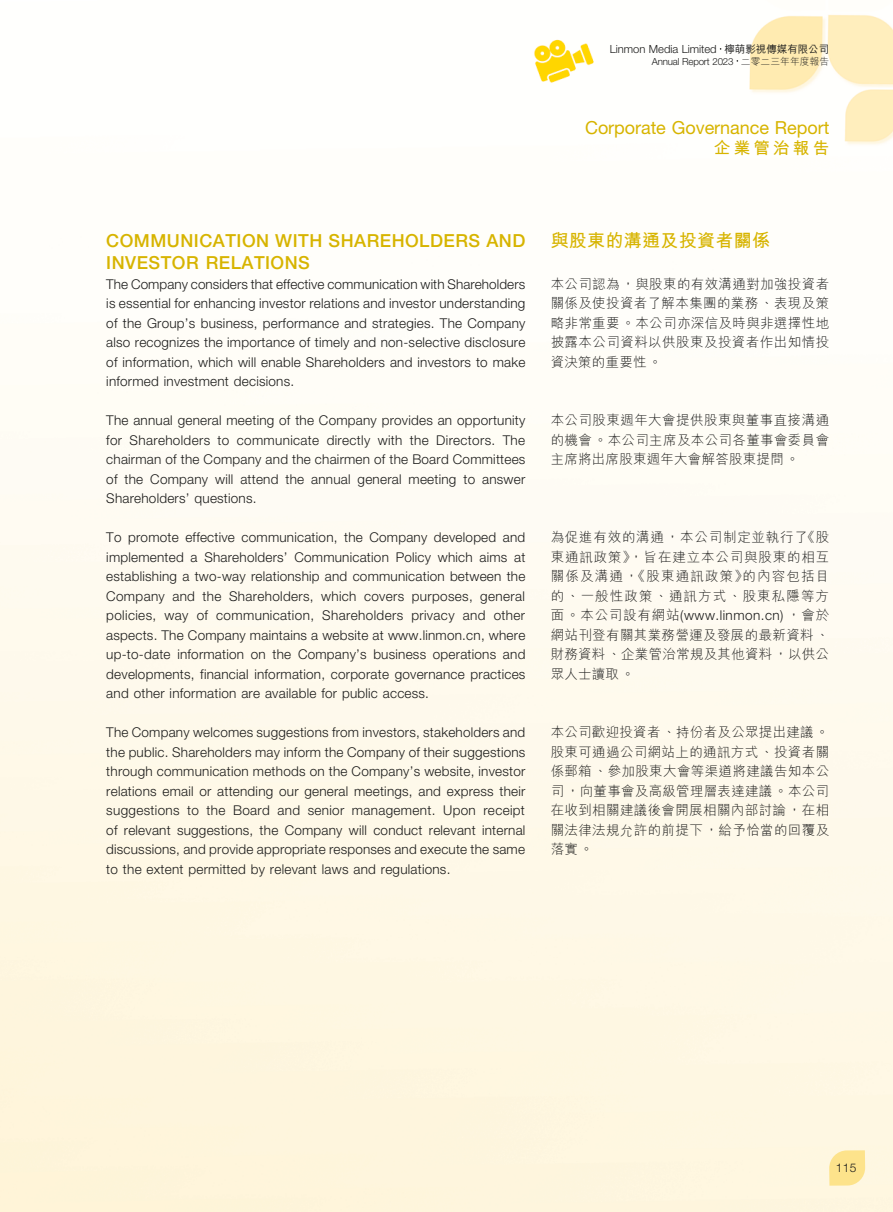
<style>
.page{position:relative;width:893px;height:1212px;background:#fff}
.page>*{position:absolute;margin:0;border:0;box-sizing:border-box;transform-origin:0 0}
.t1{font:500 18px/22.5px "Helvetica Neue LT Std";letter-spacing:.025em;color:#d7b400}
.t2{font:18px "Helvetica Neue LT Std";letter-spacing:-.005em;color:#d7b400}
.t3{font:700 18px "M Hei HK";letter-spacing:.015em;color:#d7b400}
.t4{font:700 16.5px "M Hei HK";letter-spacing:.195em;color:#d7b400}
.t5{font:300 13.5px/19.5px "Helvetica Neue LT Std";letter-spacing:.015em;color:#1c1c1b;text-align:justify}
.t6{font:300 13.5px/19.5px "M Hei HK";letter-spacing:.025em;color:#1c1c1b;text-align:justify}
.t7{font:300 13.5px "Helvetica Neue LT Std";letter-spacing:.035em;color:#1c1c1b}
.t8{font:300 12px "Helvetica Neue LT Std";color:#1c1c1b}
.t9{font:300 11.25px "Helvetica Neue LT Std";color:#1c1c1b}
.t10{font:300 9.75px "Helvetica Neue LT Std";letter-spacing:-.025em;color:#1c1c1b}
.s1{font-family:"M Hei HK";font-weight:500;font-size:10.5px}
.s2{font-family:"M Hei HK"}
</style>
<div class="page">
<img style="left:0;top:15px;width:893px;height:1197px">
<svg style="left:829px;top:1150px;width:36px;height:35px"></svg>
<p class="t9" style="left:610px;top:42px;width:221px">Linmon Media Limited <span class="s1">檸萌影視傳媒有限公司</span></p>
<p class="t10" style="left:652px;top:55px;width:179px">Annual Report 2023 <span class="s2">二零二三年年度報告</span></p>
<h1 class="t2" style="left:585px;top:117px;width:246px">Corporate Governance Report</h1>
<p class="t4" style="left:714px;top:135px;width:117px">企業管治報告</p>
<h1 class="t1" style="left:106px;top:229px;width:421px">COMMUNICATION WITH SHAREHOLDERS AND<br>INVESTOR RELATIONS</h1>
<p class="t5" style="left:106px;top:274px;width:421px">The Company considers that effective communication with Shareholders is essential for enhancing investor relations and investor understanding of the Group’s business, performance and strategies. The Company also recognizes the importance of timely and non-selective disclosure of information, which will enable Shareholders and investors to make informed investment decisions.</p>
<p class="t5" style="left:106px;top:410px;width:421px">The annual general meeting of the Company provides an opportunity for Shareholders to communicate directly with the Directors. The chairman of the Company and the chairmen of the Board Committees of the Company will attend the annual general meeting to answer Shareholders’ questions.</p>
<p class="t5" style="left:106px;top:527px;width:421px">To promote effective communication, the Company developed and implemented a Shareholders’ Communication Policy which aims at establishing a two-way relationship and communication between the Company and the Shareholders, which covers purposes, general policies, way of communication, Shareholders privacy and other aspects. The Company maintains a website at www.linmon.cn, where up-to-date information on the Company’s business operations and developments, financial information, corporate governance practices and other information are available for public access.</p>
<p class="t5" style="left:106px;top:722px;width:421px">The Company welcomes suggestions from investors, stakeholders and the public. Shareholders may inform the Company of their suggestions through communication methods on the Company’s website, investor relations email or attending our general meetings, and express their suggestions to the Board and senior management. Upon receipt of relevant suggestions, the Company will conduct relevant internal discussions, and provide appropriate responses and execute the same to the extent permitted by relevant laws and regulations.</p>
<h1 class="t3" style="left:551px;top:227px;width:221px">與股東的溝通及投資者關係</h1>
<p class="t6" style="left:551px;top:273px;width:280px">本公司認為，與股東的有效溝通對加強投資者關係及使投資者了解本集團的業務、表現及策略非常重要。本公司亦深信及時與非選擇性地披露本公司資料以供股東及投資者作出知情投資決策的重要性。</p>
<p class="t6" style="left:551px;top:410px;width:280px">本公司股東週年大會提供股東與董事直接溝通的機會。本公司主席及本公司各董事會委員會主席將出席股東週年大會解答股東提問。</p>
<p class="t6" style="left:551px;top:527px;width:280px">為促進有效的溝通，本公司制定並執行了《股東通訊政策》，旨在建立本公司與股東的相互關係及溝通，《股東通訊政策》的內容包括目的、一般性政策、通訊方式、股東私隱等方</p>
<p class="t7" style="left:551px;top:607px;width:280px"><span class="s2">面。本公司設有網站</span>(www.linmon.cn) <span class="s2">，會於</span></p>
<p class="t6" style="left:551px;top:624px;width:280px">網站刊登有關其業務營運及發展的最新資料、財務資料、企業管治常規及其他資料，以供公眾人士讀取。</p>
<p class="t6" style="left:551px;top:722px;width:280px">本公司歡迎投資者、持份者及公眾提出建議。股東可通過公司網站上的通訊方式、投資者關係郵箱、參加股東大會等渠道將建議告知本公司，向董事會及高級管理層表達建議。本公司在收到相關建議後會開展相關內部討論，在相關法律法規允許的前提下，給予恰當的回覆及落實。</p>
<p class="t8" style="left:836px;top:1160px;width:22px">115</p>
</div>
